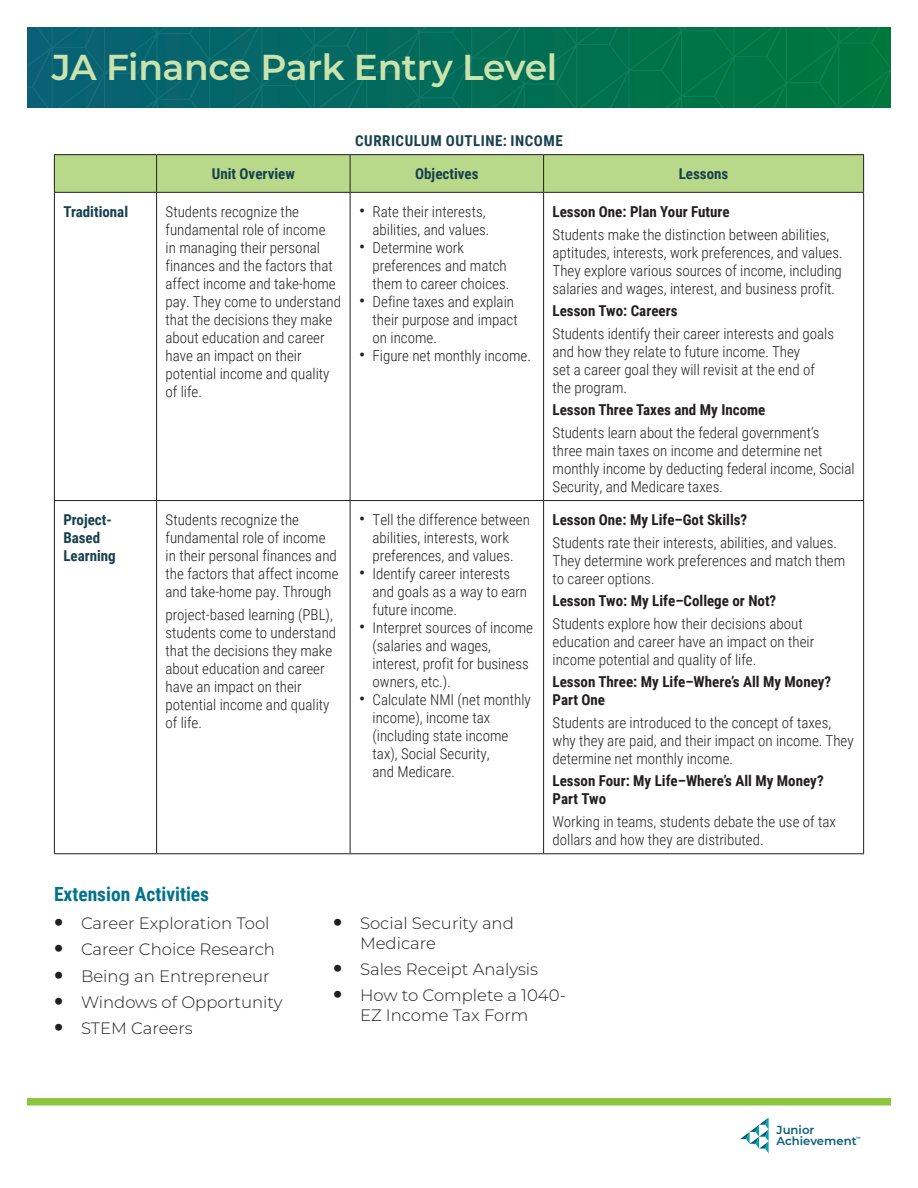
<style>
.page{position:relative;width:918px;height:1188px;background:#fff}
.page>*{position:absolute;margin:0;border:0;box-sizing:border-box;transform-origin:0 0}
.H2_smaller{font:600 36px "Montserrat";letter-spacing:-.01em;color:#cae2ad}
.t1{font:700 19.5px "Roboto Condensed";color:#00728e}
.t2{font:300 16.5px/19.5px "Montserrat";color:#231f20}
.table_body{font:300 15px/18px "Roboto Condensed";color:#231f20}
.table_body-2{font:700 15px/18px "Roboto Condensed";color:#231f20}
.table_col_head_fl_le{font:700 15px/18px "Roboto Condensed";color:#18404d}
.table_col_head{font:700 15px "Roboto Condensed";color:#18404d}
.table_title{font:700 15px "Roboto Condensed";letter-spacing:.035em;color:#18404d}
.t3{font:600 11.7px/11.7px "Montserrat";color:#085f77}
.t4{font:600 4.5px "Montserrat";color:#085f77}
.s1{font-weight:400;font-size:18px}
.s2{font-weight:800;font-size:24px}
</style>
<div class="page">
<svg style="left:740px;top:1118px;width:29px;height:35px"></svg>
<svg style="left:27px;top:27px;width:864px;height:81px;background:#046d59"></svg>
<div style="left:27px;top:1098px;width:864px;height:8px;background:#8cc63e"></div>
<div style="left:55px;top:155px;width:808px;height:37px;background:#b8d989"></div>
<hr style="left:54px;top:500px;width:103px;height:1px;background:#231f20">
<hr style="left:54px;top:853px;width:103px;height:1px;background:#231f20">
<hr style="left:157px;top:500px;width:193px;height:1px;background:#231f20">
<hr style="left:157px;top:853px;width:193px;height:1px;background:#231f20">
<hr style="left:54px;top:193px;width:1px;height:307px;background:#231f20">
<hr style="left:156px;top:193px;width:1px;height:307px;background:#231f20">
<hr style="left:54px;top:501px;width:1px;height:352px;background:#231f20">
<hr style="left:156px;top:501px;width:1px;height:352px;background:#231f20">
<hr style="left:350px;top:193px;width:1px;height:307px;background:#231f20">
<hr style="left:543px;top:193px;width:1px;height:307px;background:#231f20">
<hr style="left:863px;top:193px;width:1px;height:307px;background:#231f20">
<hr style="left:350px;top:500px;width:194px;height:1px;background:#231f20">
<hr style="left:350px;top:501px;width:1px;height:352px;background:#231f20">
<hr style="left:544px;top:500px;width:320px;height:1px;background:#231f20">
<hr style="left:543px;top:501px;width:1px;height:352px;background:#231f20">
<hr style="left:863px;top:501px;width:1px;height:352px;background:#231f20">
<hr style="left:350px;top:853px;width:194px;height:1px;background:#231f20">
<hr style="left:544px;top:853px;width:320px;height:1px;background:#231f20">
<hr style="left:54px;top:192px;width:103px;height:1px;background:#231f20">
<hr style="left:157px;top:192px;width:193px;height:1px;background:#231f20">
<hr style="left:350px;top:192px;width:194px;height:1px;background:#231f20">
<hr style="left:544px;top:192px;width:320px;height:1px;background:#231f20">
<hr style="left:54px;top:154px;width:103px;height:1px;background:#231f20">
<hr style="left:157px;top:154px;width:193px;height:1px;background:#231f20">
<hr style="left:350px;top:154px;width:194px;height:1px;background:#231f20">
<hr style="left:544px;top:154px;width:320px;height:1px;background:#231f20">
<hr style="left:54px;top:155px;width:1px;height:37px;background:#231f20">
<hr style="left:156px;top:155px;width:1px;height:37px;background:#231f20">
<hr style="left:350px;top:155px;width:1px;height:37px;background:#231f20">
<hr style="left:543px;top:155px;width:1px;height:37px;background:#231f20">
<hr style="left:863px;top:155px;width:1px;height:37px;background:#231f20">
<h2 class="H2_smaller" style="left:52px;top:42px;width:507px">JA Finance Park Entry Level</h2>
<p class="table_title" style="left:355px;top:130px;width:209px">CURRICULUM OUTLINE: INCOME</p>
<p class="table_col_head" style="left:212px;top:163px;width:85px">Unit Overview</p>
<p class="table_col_head" style="left:415px;top:163px;width:65px">Objectives</p>
<p class="table_col_head" style="left:679px;top:163px;width:51px">Lessons</p>
<p class="table_col_head_fl_le" style="left:63px;top:202px;width:66px">Traditional</p>
<p class="table_body" style="left:166px;top:202px;width:177px">Students recognize the fundamental role of income<br>in managing their personal finances and the factors that affect income and take-home pay. They come to understand that the decisions they make about education and career have an impact on their potential income and quality of life.</p>
<p class="table_body" style="left:359px;top:202px;width:132px;text-align:right"><span class="s1">•</span> Rate their interests, abilities, and values.</p>
<p class="table_body" style="left:373px;top:238px;width:138px;text-indent:-14px"><span class="s1">•</span> Determine work preferences and match them to career choices.</p>
<p class="table_body" style="left:373px;top:292px;width:147px;text-indent:-14px"><span class="s1">•</span> Define taxes and explain their purpose and impact on income.</p>
<p class="table_body" style="left:359px;top:346px;width:173px"><span class="s1">•</span> Figure net monthly income.</p>
<p class="table_col_head_fl_le" style="left:63px;top:510px;width:54px">Project-<br>Based<br>Learning</p>
<p class="table_body" style="left:166px;top:510px;width:174px">Students recognize the fundamental role of income in their personal finances and the factors that affect income and take-home pay. Through</p>
<p class="table_body" style="left:166px;top:605px;width:172px">project-based learning (PBL), students come to understand that the decisions they make about education and career have an impact on their potential income and quality of life.</p>
<p class="table_body" style="left:359px;top:510px;width:172px;text-align:center"><span class="s1">•</span> Tell the difference between abilities, interests, work preferences, and values.</p>
<p class="table_body" style="left:373px;top:564px;width:156px;text-indent:-14px"><span class="s1">•</span> Identify career interests and goals as a way to earn future income.</p>
<p class="table_body" style="left:373px;top:618px;width:162px;text-indent:-14px"><span class="s1">•</span> Interpret sources of income (salaries and wages, interest, profit for business owners, etc.).</p>
<p class="table_body" style="left:373px;top:690px;width:160px;text-indent:-14px"><span class="s1">•</span> Calculate NMI (net monthly income), income tax (including state income tax), Social Security,<br>and Medicare.</p>
<p class="table_body-2" style="left:553px;top:202px;width:179px">Lesson One: Plan Your Future</p>
<p class="table_body" style="left:553px;top:225px;width:292px">Students make the distinction between abilities, aptitudes, interests, work preferences, and values.<br>They explore various sources of income, including salaries and wages, interest, and business profit.</p>
<p class="table_body-2" style="left:553px;top:301px;width:126px">Lesson Two: Careers</p>
<p class="table_body" style="left:553px;top:324px;width:283px">Students identify their career interests and goals and how they relate to future income. They<br>set a career goal they will revisit at the end of the program.</p>
<p class="table_body-2" style="left:553px;top:400px;width:214px">Lesson Three Taxes and My Income</p>
<p class="table_body" style="left:553px;top:423px;width:304px">Students learn about the federal government’s<br>three main taxes on income and determine net monthly income by deducting federal income, Social Security, and Medicare taxes.</p>
<p class="table_body-2" style="left:553px;top:510px;width:196px">Lesson One: My Life–Got Skills?</p>
<p class="table_body" style="left:553px;top:533px;width:294px">Students rate their interests, abilities, and values.<br>They determine work preferences and match them to career options.</p>
<p class="table_body-2" style="left:553px;top:591px;width:225px">Lesson Two: My Life–College or Not?</p>
<p class="table_body" style="left:553px;top:614px;width:263px">Students explore how their decisions about education and career have an impact on their income potential and quality of life.</p>
<p class="table_body-2" style="left:553px;top:672px;width:280px">Lesson Three: My Life–Where’s All My Money?<br>Part One</p>
<p class="table_body" style="left:553px;top:713px;width:303px">Students are introduced to the concept of taxes, why they are paid, and their impact on income. They determine net monthly income.</p>
<p class="table_body-2" style="left:553px;top:771px;width:273px">Lesson Four: My Life–Where’s All My Money?<br>Part Two</p>
<p class="table_body" style="left:553px;top:812px;width:285px">Working in teams, students debate the use of tax dollars and how they are distributed.</p>
<h4 class="t1" style="left:54px;top:880px;width:157px">Extension Activities</h4>
<p class="t2" style="left:54px;top:913px;width:217px"><span class="s2">•</span> Career Exploration Tool</p>
<p class="t2" style="left:54px;top:939px;width:222px"><span class="s2">•</span> Career Choice Research</p>
<p class="t2" style="left:54px;top:966px;width:217px"><span class="s2">•</span> Being an Entrepreneur</p>
<p class="t2" style="left:54px;top:992px;width:230px"><span class="s2">•</span> Windows of Opportunity</p>
<p class="t2" style="left:54px;top:1018px;width:140px"><span class="s2">•</span> STEM Careers</p>
<p class="t2" style="left:360px;top:913px;width:155px;text-indent:-27px"><span class="s2">•</span> Social Security and<br>Medicare</p>
<p class="t2" style="left:333px;top:959px;width:207px"><span class="s2">•</span> Sales Receipt Analysis</p>
<p class="t2" style="left:360px;top:985px;width:208px;text-indent:-27px"><span class="s2">•</span> How to Complete a 1040-<br>EZ Income Tax Form</p>
<p class="t3" style="left:777px;top:1123px;width:82px">Junior<br>Achievement</p>
<p class="t4" style="left:856px;top:1135px;width:6px">™</p>
</div>
